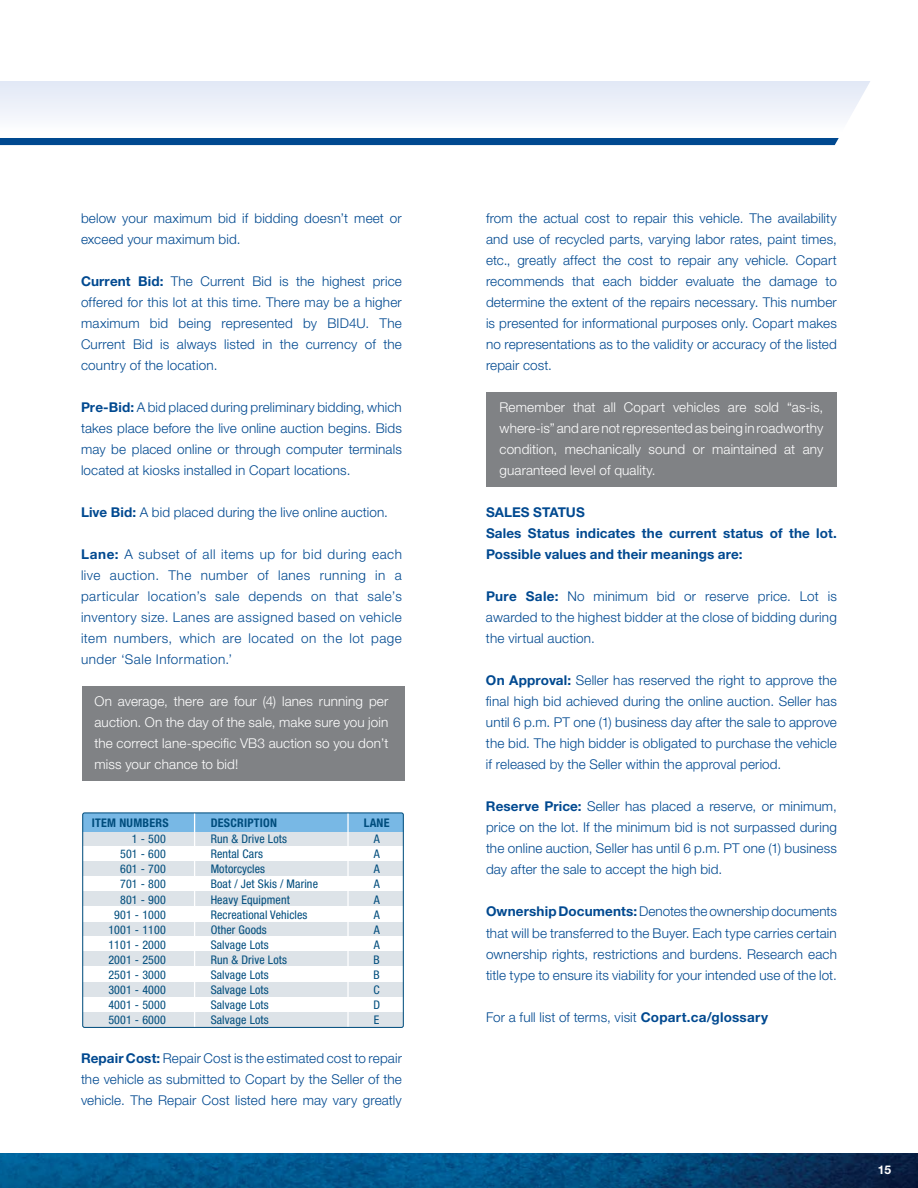
<style>
.page{position:relative;width:918px;height:1188px;background:#fff}
.page>*{position:absolute;margin:0;border:0;box-sizing:border-box;transform-origin:0 0}
.t1{font:300 13.5px/21px "Helvetica Neue LT";letter-spacing:.01em;color:#004990;text-align:justify}
.t2{font:300 13.5px/21px "Helvetica Neue LT";letter-spacing:.01em;color:#fff;text-align:justify}
.t3{font:700 13.5px/21px "Helvetica Neue LT";letter-spacing:.01em;color:#004990}
.t4{font:700 12px "Helvetica Neue LT";color:#fff}
.t5{font:condensed 11.85px "Helvetica Neue LT";letter-spacing:.01em;color:#004d7d}
.t6{font:700 condensed 11.85px "Helvetica Neue LT";letter-spacing:.02em;color:#004d7d}
.s1{font-weight:700}
</style>
<div class="page">
<img style="left:0;top:1153px;width:918px;height:35px">
<div style="left:486px;top:392px;width:351px;height:95px;background:#808285"></div>
<div style="left:82px;top:686px;width:322px;height:95px;background:#808285"></div>
<svg style="left:0;top:81px;width:870px;height:37px"></svg>
<div style="left:0;top:138px;width:839px;height:7px;background:#004990"></div>
<div style="left:83px;top:832px;width:320px;height:15px;background:#dde3e8"></div>
<div style="left:83px;top:813px;width:320px;height:19px;background:#78b8e5"></div>
<div style="left:83px;top:862px;width:320px;height:15px;background:#dde3e8"></div>
<div style="left:83px;top:892px;width:320px;height:15px;background:#dde3e8"></div>
<div style="left:83px;top:921px;width:320px;height:15px;background:#dde3e8"></div>
<div style="left:83px;top:907px;width:320px;height:15px;background:#fff"></div>
<div style="left:83px;top:952px;width:320px;height:15px;background:#dde3e8"></div>
<div style="left:83px;top:982px;width:320px;height:15px;background:#dde3e8"></div>
<div style="left:83px;top:1012px;width:320px;height:15px;background:#dde3e8"></div>
<hr style="left:194px;top:813px;width:1px;height:214px;background:#fff">
<hr style="left:347px;top:813px;width:2px;height:214px;background:#fff">
<div style="left:82px;top:812px;width:322px;height:216px;border:1px solid #004d7d;border-radius:2px"></div>
<p class="t1" style="left:81px;top:208px;width:322px">below your maximum bid if bidding doesn’t meet or exceed your maximum bid.</p>
<p class="t1" style="left:81px;top:271px;width:322px"><span class="s1">Current Bid:</span> The Current Bid is the highest price offered for this lot at this time. There may be a higher maximum bid being represented by BID4U. The Current Bid is always listed in the currency of the country of the location.</p>
<p class="t1" style="left:81px;top:397px;width:322px"><span class="s1">Pre-Bid:</span> A bid placed during preliminary bidding, which takes place before the live online auction begins. Bids may be placed online or through computer terminals located at kiosks installed in Copart locations.</p>
<p class="t1" style="left:81px;top:502px;width:309px"><span class="s1">Live Bid:</span> A bid placed during the live online auction.</p>
<p class="t1" style="left:81px;top:544px;width:322px"><span class="s1">Lane:</span> A subset of all items up for bid during each live auction. The number of lanes running in a particular location’s sale depends on that sale’s inventory size. Lanes are assigned based on vehicle item numbers, which are located on the lot page under ‘Sale Information.’</p>
<p class="t2" style="left:94px;top:691px;width:295px">On average, there are four (4) lanes running per auction. On the day of the sale, make sure you join the correct lane-specific VB3 auction so you don’t miss your chance to bid!</p>
<p class="t6" style="left:92px;top:816px;width:78px">ITEM NUMBERS</p>
<p class="t6" style="left:211px;top:816px;width:68px">DESCRIPTION</p>
<p class="t6" style="left:364px;top:816px;width:27px">LANE</p>
<p class="t5" style="left:132px;top:832px;width:35px">1 - 500</p>
<p class="t5" style="left:211px;top:832px;width:78px">Run &amp; Drive Lots</p>
<p class="t5" style="left:374px;top:832px;width:8px">A</p>
<p class="t5" style="left:120px;top:847px;width:47px">501 - 600</p>
<p class="t5" style="left:211px;top:847px;width:54px">Rental Cars</p>
<p class="t5" style="left:374px;top:847px;width:8px">A</p>
<p class="t5" style="left:120px;top:862px;width:47px">601 - 700</p>
<p class="t5" style="left:211px;top:862px;width:56px">Motorcycles</p>
<p class="t5" style="left:374px;top:862px;width:8px">A</p>
<p class="t5" style="left:120px;top:877px;width:47px">701 - 800</p>
<p class="t5" style="left:211px;top:877px;width:109px">Boat / Jet Skis / Marine</p>
<p class="t5" style="left:374px;top:877px;width:8px">A</p>
<p class="t5" style="left:120px;top:892px;width:47px">801 - 900</p>
<p class="t5" style="left:211px;top:892px;width:81px">Heavy Equipment</p>
<p class="t5" style="left:374px;top:892px;width:8px">A</p>
<p class="t5" style="left:114px;top:907px;width:53px">901 - 1000</p>
<p class="t5" style="left:211px;top:907px;width:98px">Recreational Vehicles</p>
<p class="t5" style="left:374px;top:907px;width:8px">A</p>
<p class="t5" style="left:108px;top:923px;width:59px">1001 - 1100</p>
<p class="t5" style="left:211px;top:923px;width:58px">Other Goods</p>
<p class="t5" style="left:374px;top:923px;width:8px">A</p>
<p class="t5" style="left:108px;top:938px;width:59px">1101 - 2000</p>
<p class="t5" style="left:211px;top:938px;width:60px">Salvage Lots</p>
<p class="t5" style="left:374px;top:938px;width:8px">A</p>
<p class="t5" style="left:108px;top:953px;width:59px">2001 - 2500</p>
<p class="t5" style="left:211px;top:953px;width:78px">Run &amp; Drive Lots</p>
<p class="t5" style="left:374px;top:953px;width:8px">B</p>
<p class="t5" style="left:108px;top:968px;width:59px">2501 - 3000</p>
<p class="t5" style="left:211px;top:968px;width:60px">Salvage Lots</p>
<p class="t5" style="left:374px;top:968px;width:8px">B</p>
<p class="t5" style="left:108px;top:983px;width:59px">3001 - 4000</p>
<p class="t5" style="left:211px;top:983px;width:60px">Salvage Lots</p>
<p class="t5" style="left:374px;top:983px;width:8px">C</p>
<p class="t5" style="left:108px;top:998px;width:59px">4001 - 5000</p>
<p class="t5" style="left:211px;top:998px;width:60px">Salvage Lots</p>
<p class="t5" style="left:373px;top:998px;width:8px">D</p>
<p class="t5" style="left:108px;top:1013px;width:59px">5001 - 6000</p>
<p class="t5" style="left:211px;top:1013px;width:60px">Salvage Lots</p>
<p class="t5" style="left:374px;top:1013px;width:7px">E</p>
<p class="t1" style="left:81px;top:1048px;width:322px"><span class="s1">Repair Cost:</span> Repair Cost is the estimated cost to repair the vehicle as submitted to Copart by the Seller of the vehicle. The Repair Cost listed here may vary greatly</p>
<p class="t1" style="left:486px;top:208px;width:352px">from the actual cost to repair this vehicle. The availability and use of recycled parts, varying labor rates, paint times, etc., greatly affect the cost to repair any vehicle. Copart recommends that each bidder evaluate the damage to determine the extent of the repairs necessary. This number is presented for informational purposes only. Copart makes no representations as to the validity or accuracy of the listed repair cost.</p>
<p class="t2" style="left:500px;top:397px;width:325px">Remember that all Copart vehicles are sold “as-is, where-is” and are not represented as being in roadworthy condition, mechanically sound or maintained at any guaranteed level of quality.</p>
<p class="t3" style="left:486px;top:502px;width:352px">SALES STATUS<br>Sales Status indicates the current status of the lot.<br>Possible values and their meanings are:</p>
<p class="t1" style="left:486px;top:586px;width:352px"><span class="s1">Pure Sale:</span> No minimum bid or reserve price. Lot is awarded to the highest bidder at the close of bidding during the virtual auction.</p>
<p class="t1" style="left:486px;top:670px;width:352px"><span class="s1">On Approval:</span> Seller has reserved the right to approve the final high bid achieved during the online auction. Seller has until 6 p.m. PT one (1) business day after the sale to approve the bid. The high bidder is obligated to purchase the vehicle if released by the Seller within the approval period.</p>
<p class="t1" style="left:486px;top:796px;width:352px"><span class="s1">Reserve Price:</span> Seller has placed a reserve, or minimum, price on the lot. If the minimum bid is not surpassed during the online auction, Seller has until 6 p.m. PT one (1) business day after the sale to accept the high bid.</p>
<p class="t1" style="left:486px;top:901px;width:352px"><span class="s1">Ownership Documents:</span> Denotes the ownership documents that will be transferred to the Buyer. Each type carries certain ownership rights, restrictions and burdens. Research each title type to ensure its viability for your intended use of the lot.</p>
<p class="t1" style="left:486px;top:1006px;width:284px">For a full list of terms, visit <span class="s1">Copart.ca/glossary</span></p>
<p class="t4" style="left:878px;top:1162px;width:15px">15</p>
</div>
